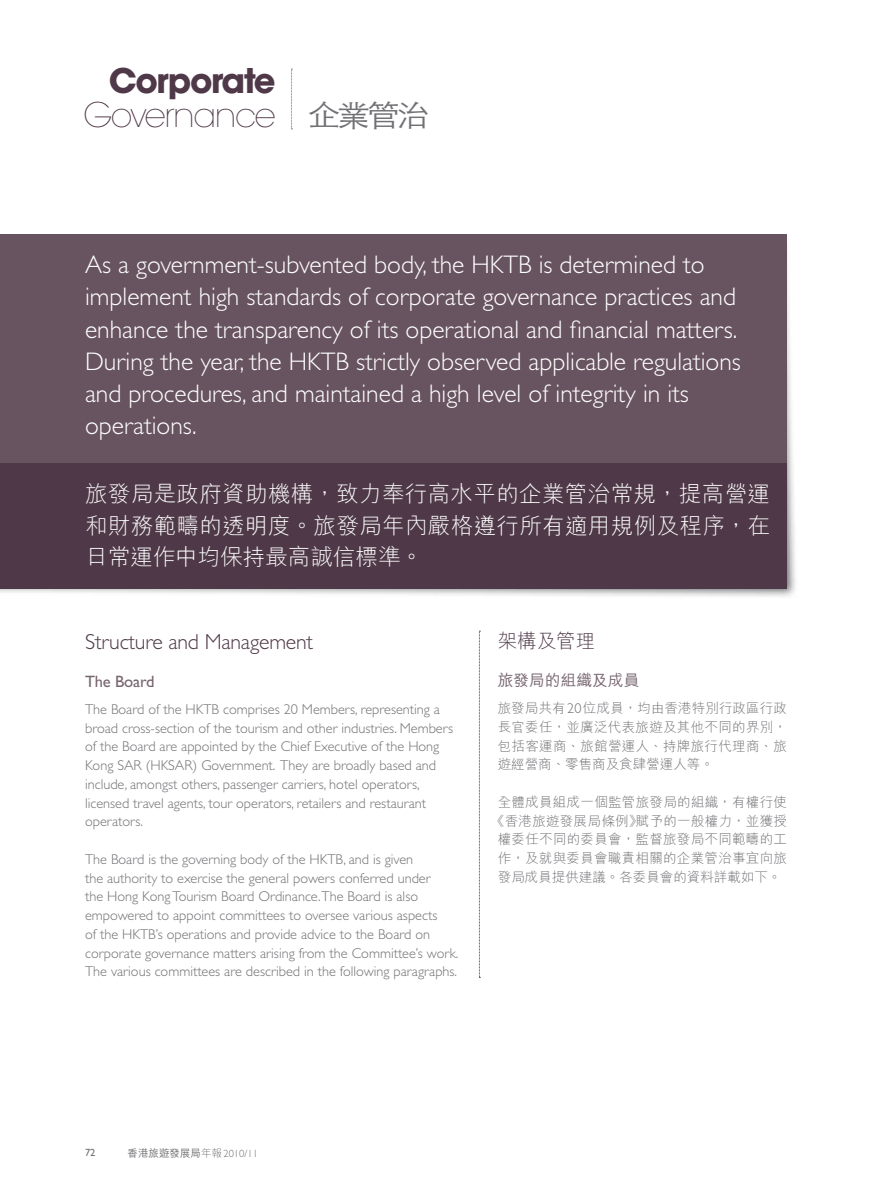
<style>
.page{position:relative;width:872px;height:1191px;background:#fff}
.page>*{position:absolute;margin:0;border:0;box-sizing:border-box;transform-origin:0 0}
.t1{font:200 33.75px/33.8px "ITC Avant Garde Std";letter-spacing:-.04em;color:#4f3948}
.t2{font:300 25.5px/32.2px "Gill Sans Std";color:#fff}
.t3{font:300 22.5px/31.5px "M Hei HK";letter-spacing:.015em;color:#fff;text-align:justify}
.t4{font:300 21.75px "Gill Sans Std";letter-spacing:-.01em;color:#4f3948}
.t5{font:300 19.5px "M Hei HK";color:#4f3948}
.t6{font:16.5px "Gill Sans Std";color:#76656f}
.t7{font:500 15.75px "M Hei HK";color:#76656f}
.t8{font:300 14.25px/18.8px "Gill Sans Std";color:#717074}
.t9{font:300 13.5px/18.8px "M Hei HK";letter-spacing:.02em;color:#717074;text-align:justify}
.t10{font:500 10.5px "M Hei HK";color:#717074}
.t11{font:10.5px "Gill Sans Std";color:#717074}
.s1{font-weight:700}
.s2{font-family:"ST Heiti TC";font-weight:300;font-size:30px;color:#717074}
.s3{font-family:"Gill Sans Std";font-size:14.1px}
.s4{font-weight:300}
.s5{font-family:"Gill Sans Std";font-weight:300}
</style>
<div class="page">
<svg style="left:0;top:253px;width:796px;height:344px"></svg>
<div style="left:0;top:457px;width:787px;height:131px;background:#4f3948"></div>
<div style="left:0;top:234px;width:787px;height:228px;background:#685360"></div>
<svg style="left:479px;top:631px;width:1px;height:347px"></svg>
<svg style="left:291px;top:69px;width:1px;height:61px"></svg>
<h1 class="t1" style="left:83px;top:65px;width:348px;text-indent:25px"><span class="s1">Corporate<br></span>Governance <span class="s2">企業管治</span></h1>
<p class="t2" style="left:85px;top:249px;width:657px">As a government-subvented body, the HKTB is determined to implement high standards of corporate governance practices and enhance the transparency of its operational and financial matters.<br>During the year, the HKTB strictly observed applicable regulations and procedures, and maintained a high level of integrity in its operations.</p>
<h3 class="t3" style="left:85px;top:478px;width:686px">旅發局是政府資助機構，致力奉行高水平的企業管治常規，提高營運和財務範疇的透明度。旅發局年內嚴格遵行所有適用規例及程序，在日常運作中均保持最高誠信標準。</h3>
<h3 class="t4" style="left:85px;top:629px;width:229px">Structure and Management</h3>
<p class="t6" style="left:85px;top:671px;width:71px">The Board</p>
<p class="t8" style="left:85px;top:700px;width:369px">The Board of the HKTB comprises 20 Members, representing a broad cross-section of the tourism and other industries. Members of the Board are appointed by the Chief Executive of the Hong Kong SAR (HKSAR) Government. They are broadly based and include, amongst others, passenger carriers, hotel operators, licensed travel agents, tour operators, retailers and restaurant operators.</p>
<p class="t8" style="left:85px;top:850px;width:375px">The Board is the governing body of the HKTB, and is given<br>the authority to exercise the general powers conferred under<br>the Hong Kong Tourism Board Ordinance.The Board is also empowered to appoint committees to oversee various aspects<br>of the HKTB’s operations and provide advice to the Board on corporate governance matters arising from the Committee’s work.<br>The various committees are described in the following paragraphs.</p>
<h3 class="t5" style="left:497px;top:631px;width:99px">架構及管理</h3>
<p class="t7" style="left:497px;top:668px;width:143px">旅發局的組織及成員</p>
<p class="t9" style="left:497px;top:698px;width:291px">旅發局共有<span class="s3">20</span>位成員，均由香港特別行政區行政長官委任，並廣泛代表旅遊及其他不同的界別，包括客運商、旅館營運人、持牌旅行代理商、旅遊經營商、零售商及食肆營運人等。</p>
<p class="t9" style="left:491px;top:792px;width:297px;text-align:center">全體成員組成一個監管旅發局的組織，有權行使《香港旅遊發展局條例》賦予的一般權力，並獲授權委任不同的委員會，監督旅發局不同範疇的工作，及就與委員會職責相關的企業管治事宜向旅發局成員提供建議。各委員會的資料詳載如下。</p>
<p class="t11" style="left:85px;top:1146px;width:12px">72</p>
<p class="t10" style="left:128px;top:1145px;width:132px">香港旅遊發展局<span class="s4">年報</span><span class="s5">2010/11</span></p>
</div>
